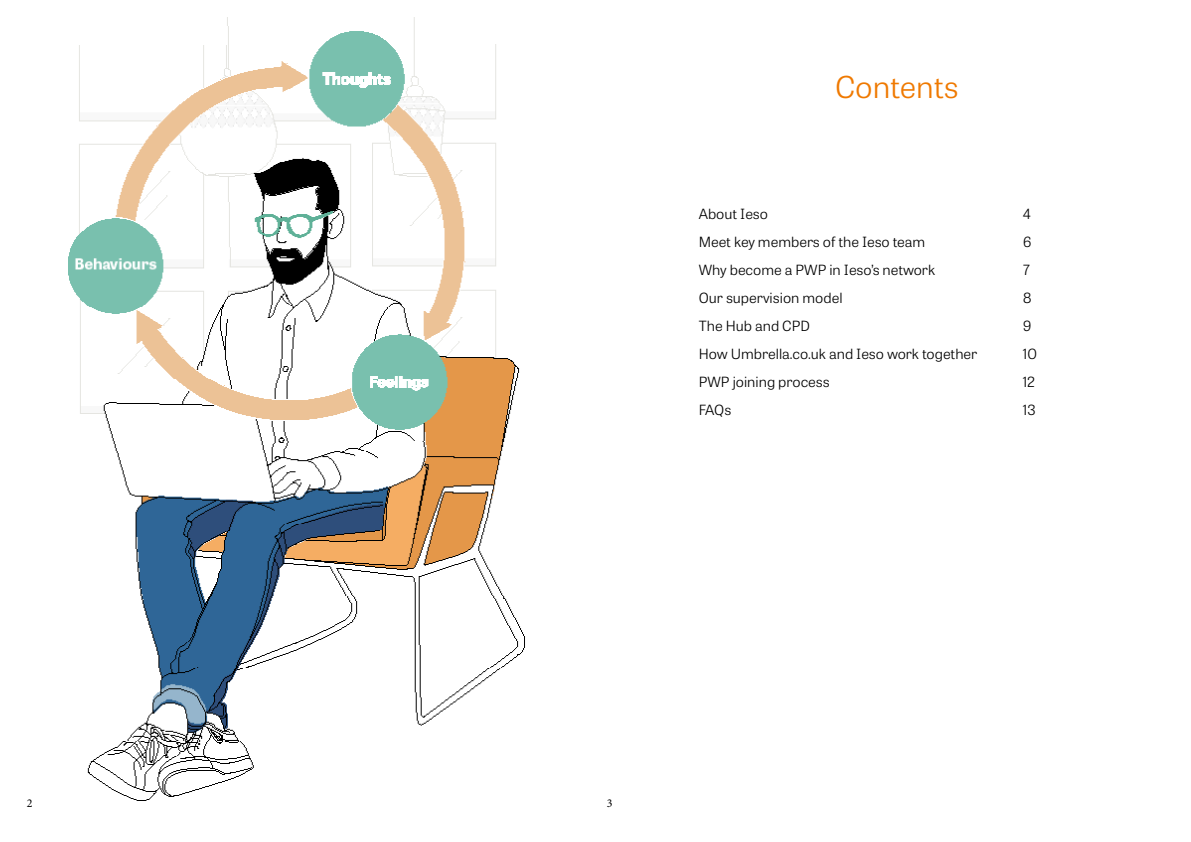
<style>
.page{position:relative;width:1191px;height:842px;background:#fff}
.page>*{position:absolute;margin:0;border:0;box-sizing:border-box;transform-origin:0 0}
.t1{font:300 30px "Tablet Gothic Wide";letter-spacing:-.005em;color:#ef7900}
.t2{font:300 14px "Tablet Gothic Wide";color:#000}
.t3{font:12px "Minion Pro";color:#000}
</style>
<div class="page">
<img style="left:68px;top:17px;width:457px;height:784px">
<h1 class="t1" style="left:835px;top:66px;width:125px">Contents</h1>
<p class="t2" style="left:699px;top:204px;width:71px">About Ieso</p>
<p class="t2" style="left:1022px;top:204px;width:10px">4</p>
<p class="t2" style="left:699px;top:232px;width:228px">Meet key members of the Ieso team</p>
<p class="t2" style="left:1023px;top:232px;width:10px">6</p>
<p class="t2" style="left:699px;top:260px;width:238px">Why become a PWP in Ieso’s network</p>
<p class="t2" style="left:1023px;top:260px;width:9px">7</p>
<p class="t2" style="left:699px;top:288px;width:145px">Our supervision model</p>
<p class="t2" style="left:1022px;top:288px;width:10px">8</p>
<p class="t2" style="left:699px;top:316px;width:113px">The Hub and CPD</p>
<p class="t2" style="left:1022px;top:316px;width:10px">9</p>
<p class="t2" style="left:699px;top:344px;width:280px">How Umbrella.co.uk and Ieso work together</p>
<p class="t2" style="left:1023px;top:344px;width:16px">10</p>
<p class="t2" style="left:699px;top:372px;width:132px">PWP joining process</p>
<p class="t2" style="left:1022px;top:372px;width:14px">12</p>
<p class="t2" style="left:699px;top:400px;width:34px">FAQs</p>
<p class="t2" style="left:1022px;top:400px;width:14px">13</p>
<p class="t3" style="left:27px;top:795px;width:7px">2</p>
<p class="t3" style="left:607px;top:795px;width:7px">3</p>
</div>
